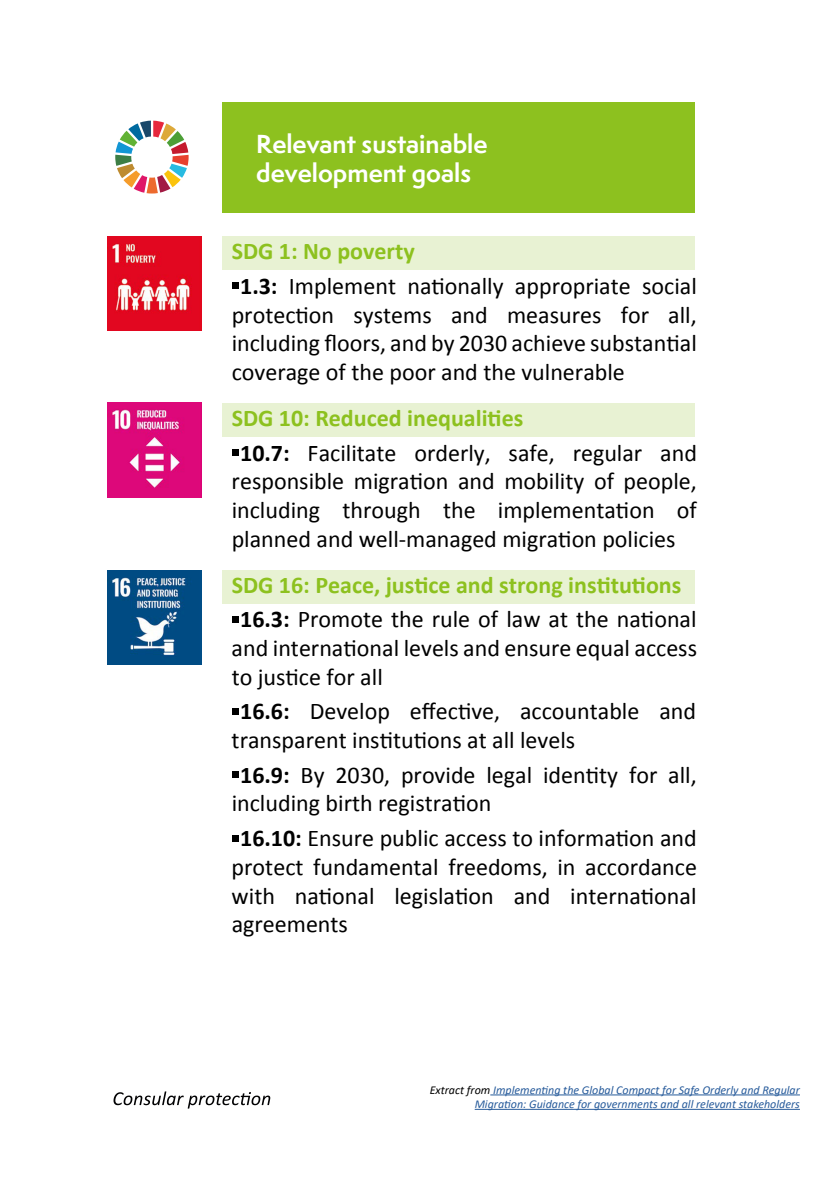
<style>
.page{position:relative;width:840px;height:1191px;background:#fff}
.page>*{position:absolute;margin:0;border:0;box-sizing:border-box;transform-origin:0 0}
.t1{font:24px/28.8px "Calibri";color:#000}
.t2{font:700 24px/34.4px "Calibri";color:#8dc11f}
.t3{font:700 24px/28.8px "Semplicita Pro";color:#fff}
.t4{font:italic 12px/14.4px "Calibri";color:#275b9b;text-align:right}
.s1{font-weight:700;color:#8dc11f}
.s2{font-weight:700}
.s3{color:#000}
.s4{font-weight:400;color:#000}
</style>
<div class="page">
<svg style="left:113px;top:1091px;width:157px;height:17px"></svg>
<svg style="left:233px;top:283px;width:6px;height:6px"></svg>
<div style="left:233px;top:449px;width:6px;height:7px;background:#000"></div>
<svg style="left:233px;top:616px;width:6px;height:6px"></svg>
<svg style="left:233px;top:708px;width:6px;height:6px"></svg>
<div style="left:233px;top:771px;width:6px;height:7px;background:#000"></div>
<svg style="left:233px;top:835px;width:6px;height:6px"></svg>
<div style="left:222px;top:236px;width:472px;height:33px;background:#e8f2d3"></div>
<div style="left:222px;top:403px;width:472px;height:33px;background:#e8f2d3"></div>
<div style="left:222px;top:570px;width:472px;height:34px;background:#e8f2d3"></div>
<div style="left:222px;top:102px;width:472px;height:111px;background:#8dc11f"></div>
<svg style="left:115px;top:121px;width:73px;height:72px"></svg>
<img style="left:108px;top:236px;width:94px;height:94px">
<img style="left:108px;top:403px;width:94px;height:94px">
<img style="left:108px;top:570px;width:94px;height:94px">
<hr style="left:490px;top:1094px;width:309px;height:1px;background:#275b9b">
<hr style="left:474px;top:1109px;width:325px;height:1px;background:#275b9b">
<p class="t3" style="left:256px;top:129px;width:233px">Relevant sustainable development goals</p>
<p class="t1" style="left:240px;top:233px;width:458px;line-height:34.4px;text-indent:-8px"><span class="s1">SDG 1: No poverty<br></span><span class="s2">1.3:</span> Implement nationally appropriate social</p>
<p class="t1" style="left:231px;top:299px;width:466px;text-align:justify">protection systems and measures for all, including floors, and by 2030 achieve substantial coverage of the poor and the vulnerable</p>
<p class="t1" style="left:240px;top:400px;width:458px;line-height:34.4px;text-indent:-8px"><span class="s1">SDG 10: Reduced inequalities<br></span><span class="s2">10.7:</span> Facilitate orderly, safe, regular and</p>
<p class="t1" style="left:231px;top:466px;width:466px;text-align:justify">responsible migration and mobility of people, including through the implementation of planned and well-managed migration policies</p>
<p class="t2" style="left:240px;top:567px;width:457px;text-indent:-8px">SDG 16: Peace, justice and strong institutions<br><span class="s3">16.3:</span> <span class="s4">Promote the rule of law at the national</span></p>
<p class="t1" style="left:231px;top:632px;width:466px">and international levels and ensure equal access to justice for all</p>
<p class="t1" style="left:231px;top:696px;width:465px;text-indent:9px"><span class="s2">16.6:</span> Develop effective, accountable and transparent institutions at all levels</p>
<p class="t1" style="left:231px;top:759px;width:466px;text-indent:8px"><span class="s2">16.9:</span> By 2030, provide legal identity for all, including birth registration</p>
<p class="t1" style="left:231px;top:822px;width:466px;text-align:justify;text-indent:9px"><span class="s2">16.10:</span> Ensure public access to information and protect fundamental freedoms, in accordance with national legislation and international agreements</p>
<p class="t4" style="left:429px;top:1081px;width:371px"><span class="s3">Extract from</span> Implementing the Global Compact for Safe Orderly and Regular<br>Migration: Guidance for governments and all relevant stakeholders</p>
</div>
